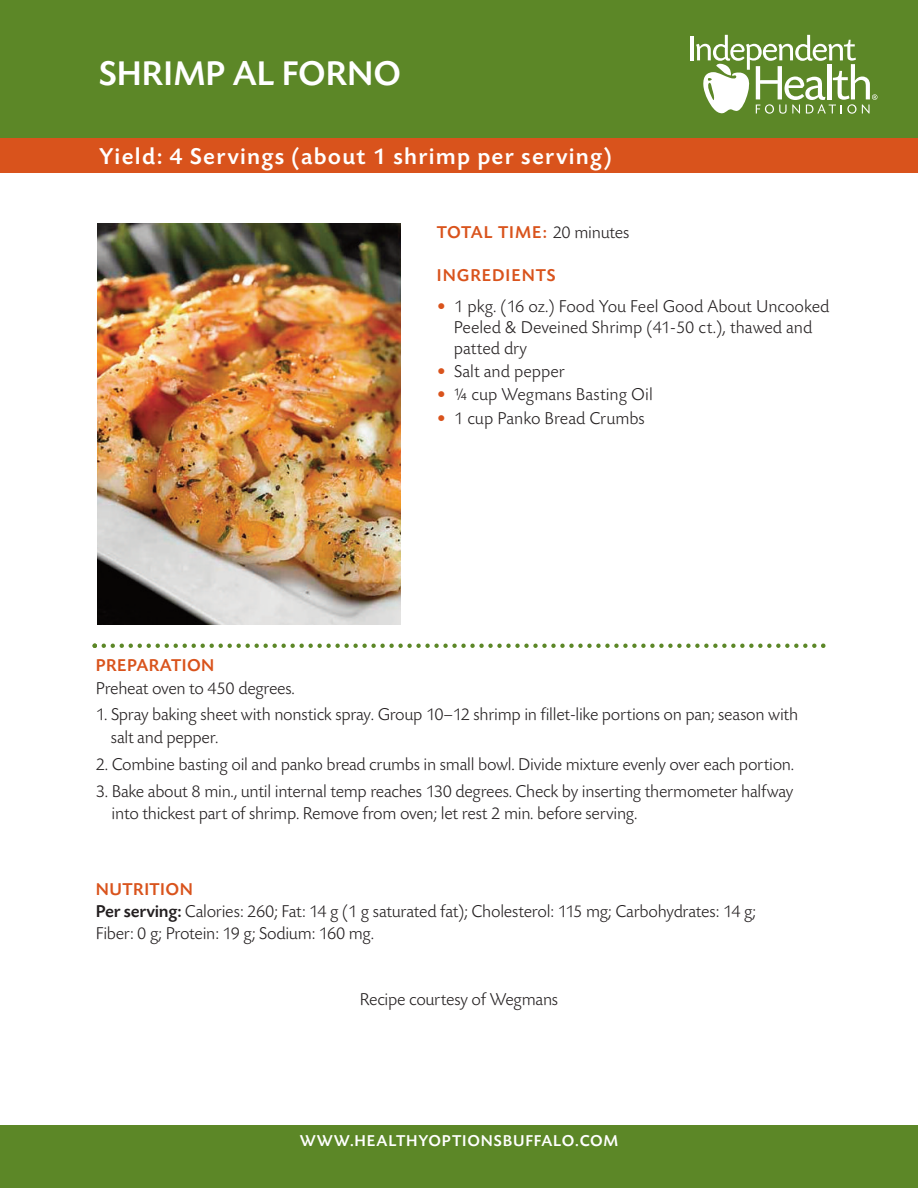
<style>
.page{position:relative;width:918px;height:1188px;background:#fff}
.page>*{position:absolute;margin:0;border:0;box-sizing:border-box;transform-origin:0 0}
.t1{font:500 36px "Today BEF";color:#fff}
.t2{font:500 24px "Today BEF";letter-spacing:.05em;color:#fff}
.t3{font:300 18px/22.5px "Today BEF";letter-spacing:-.015em;color:#231f20}
.t4{font:500 18px "Today BEF";letter-spacing:.05em;color:#d9531c}
.t5{font:500 18px "Today BEF";letter-spacing:.025em;color:#d9531c}
.t6{font:500 16.5px "Today BEF";letter-spacing:.05em;color:#fff}
.s1{font-weight:300;color:#231f20}
.s2{color:#d9531c}
.s3{font-family:"Avenir";font-size:16.5px}
.s4{font-weight:500;color:#d9531c}
.s5{font-weight:500}
</style>
<div class="page">
<div style="left:0;top:0;width:918px;height:144px;background:#5c8727"></div>
<div style="left:0;top:139px;width:918px;height:34px;background:#d9531c"></div>
<div style="left:0;top:1125px;width:918px;height:63px;background:#5c8727"></div>
<hr style="left:690px;top:36px;width:3px;height:24px;background:#fff">
<svg style="left:696px;top:35px;width:182px;height:79px"></svg>
<img style="left:97px;top:223px;width:303px;height:401px">
<svg style="left:93px;top:644px;width:732px;height:4px"></svg>
<h1 class="t1" style="left:99px;top:60px;width:304px">SHRIMP AL FORNO</h1>
<h2 class="t2" style="left:99px;top:147px;width:514px">Yield: 4 Servings (about 1 shrimp per serving)</h2>
<p class="t4" style="left:437px;top:226px;width:194px">TOTAL TIME: <span class="s1">20 minutes</span></p>
<p class="t4" style="left:437px;top:269px;width:121px">INGREDIENTS</p>
<p class="t3" style="left:454px;top:298px;width:377px;line-height:21px;text-indent:-17px"><span class="s2">•</span> 1 pkg. (16 oz.) Food You Feel Good About Uncooked<br>Peeled <span class="s3">&amp;</span> Deveined Shrimp (41-50 ct.), thawed and patted dry</p>
<p class="t3" style="left:437px;top:362px;width:130px"><span class="s2">•</span> Salt and pepper</p>
<p class="t3" style="left:437px;top:385px;width:218px"><span class="s2">•</span> ¼ cup Wegmans Basting Oil</p>
<p class="t3" style="left:437px;top:408px;width:210px"><span class="s2">•</span> 1 cup Panko Bread Crumbs</p>
<p class="t5" style="left:96px;top:659px;width:120px">PREPARATION</p>
<p class="t3" style="left:96px;top:678px;width:201px">Preheat oven to 450 degrees.</p>
<p class="t3" style="left:111px;top:705px;width:689px;text-indent:-15px">1. Spray baking sheet with nonstick spray. Group 10–12 shrimp in fillet-like portions on pan; season with salt and pepper.</p>
<p class="t3" style="left:96px;top:754px;width:700px">2. Combine basting oil and panko bread crumbs in small bowl. Divide mixture evenly over each portion.</p>
<p class="t3" style="left:112px;top:781px;width:683px;text-indent:-16px">3. Bake about 8 min., until internal temp reaches 130 degrees. Check by inserting thermometer halfway into thickest part of shrimp. Remove from oven; let rest 2 min. before serving.</p>
<p class="t3" style="left:96px;top:881px;width:662px;line-height:21.6px"><span class="s4">NUTRITION<br></span><span class="s5">Per serving:</span> Calories: 260; Fat: 14 g (1 g saturated fat); Cholesterol: 115 mg; Carbohydrates: 14 g;<br>Fiber: 0 g; Protein: 19 g; Sodium: 160 mg.</p>
<p class="t3" style="left:360px;top:989px;width:200px">Recipe courtesy of Wegmans</p>
<p class="t6" style="left:300px;top:1135px;width:320px">WWW.HEALTHYOPTIONSBUFFALO.COM</p>
</div>
